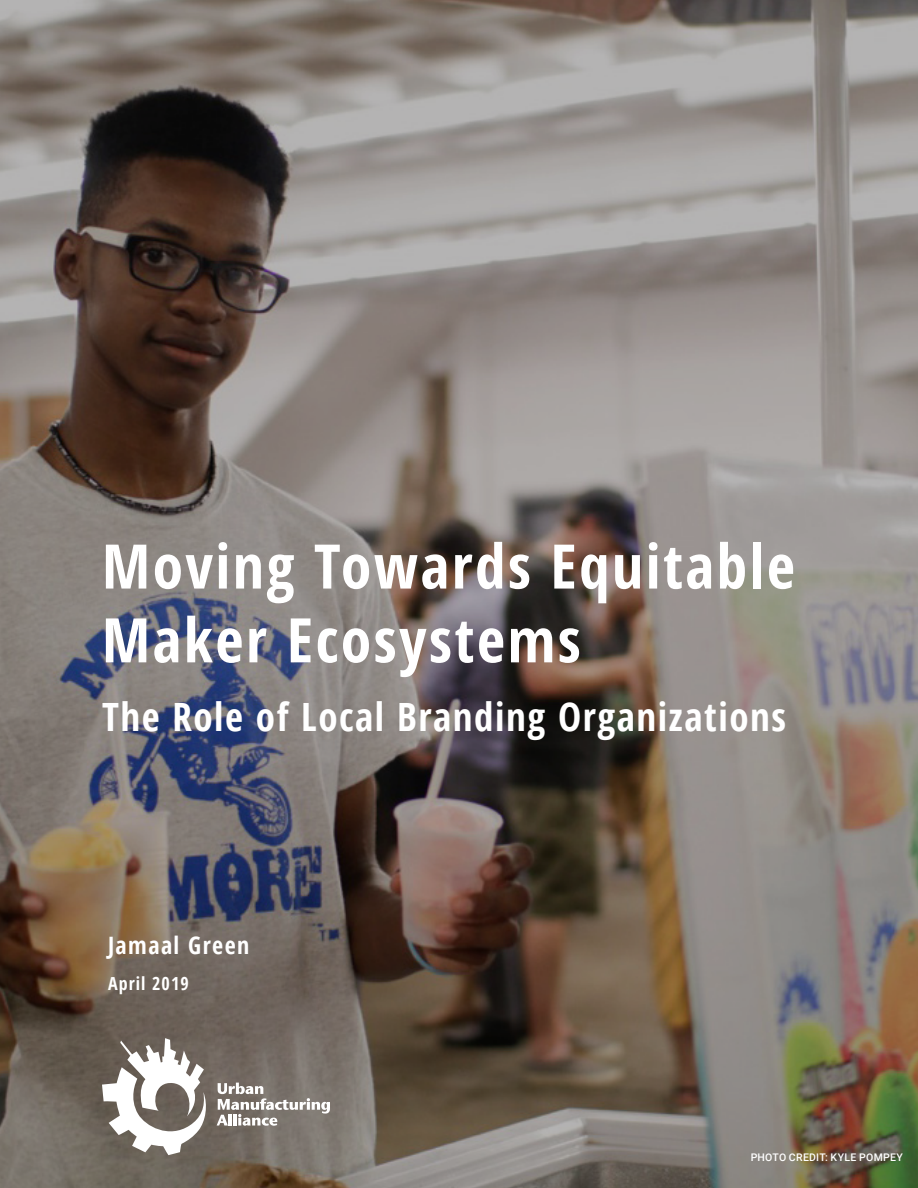
<style>
.page{position:relative;width:918px;height:1188px;background:#fff}
.page>*{position:absolute;margin:0;border:0;box-sizing:border-box;transform-origin:0 0}
.t1{font:700 61.5px/73.8px "Open Sans Condensed";letter-spacing:.04em;color:#fff}
.t2{font:700 39px "Open Sans Condensed";letter-spacing:.04em;color:#fff}
.t3{font:700 24px "Open Sans Condensed";letter-spacing:.06em;color:#fff}
.t4{font:700 18px "Open Sans Condensed";letter-spacing:.06em;color:#fff}
.t5{font:500 10.5px "Roboto";letter-spacing:.025em;color:#fff}
</style>
<div class="page">
<img style="left:0;top:0;width:918px;height:1188px">
<svg style="left:217px;top:1083px;width:113px;height:43px"></svg>
<svg style="left:102px;top:1038px;width:106px;height:117px"></svg>
<p class="t1" style="left:102px;top:528px;width:695px">Moving Towards Equitable<br>Maker Ecosystems</p>
<p class="t2" style="left:102px;top:690px;width:686px">The Role of Local Branding Organizations</p>
<p class="t3" style="left:108px;top:929px;width:143px">Jamaal Green</p>
<p class="t4" style="left:108px;top:971px;width:82px">April 2019</p>
<p class="t5" style="left:751px;top:1150px;width:154px">PHOTO CREDIT: KYLE POMPEY</p>
</div>
